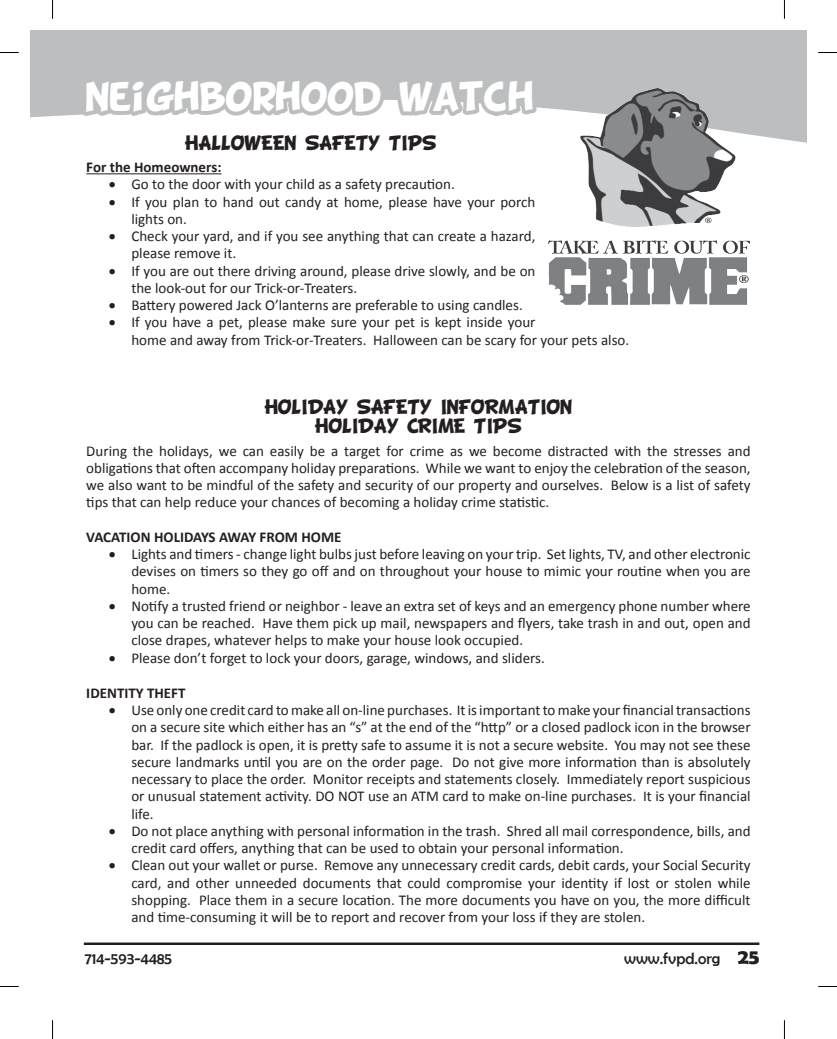
<style>
.page{position:relative;width:837px;height:1039px;background:#fff}
.page>*{position:absolute;margin:0;border:0;box-sizing:border-box;transform-origin:0 0}
.t1{font:32.5px "BD Cartoon Shout";color:#fff}
.t2{font:16.25px/18.8px "BD Cartoon Shout";color:#231f20;text-align:center}
.t3{font:16.25px "Berlin Sans FB";color:#231f20}
.t4{font:15px/17.2px "Calibri";color:#231f20}
.t5{font:700 15px "Calibri";color:#231f20}
.s1{font-family:"Berlin Sans FB Demi";font-weight:700;font-size:21.25px}
</style>
<div class="page">
<hr style="left:84px;top:942px;width:675px;height:3px;background:#231f20">
<svg style="left:30px;top:80px;width:776px;height:63px"></svg>
<div style="left:30px;top:30px;width:776px;height:50px;background:#bcbec0"></div>
<img style="left:548px;top:86px;width:202px;height:219px">
<svg style="left:0;top:52px;width:19px;height:1px"></svg>
<svg style="left:818px;top:52px;width:18px;height:1px"></svg>
<svg style="left:0;top:986px;width:19px;height:1px"></svg>
<svg style="left:818px;top:986px;width:18px;height:1px"></svg>
<svg style="left:52px;top:0;width:1px;height:19px"></svg>
<svg style="left:52px;top:1020px;width:1px;height:19px"></svg>
<svg style="left:783px;top:0;width:2px;height:19px"></svg>
<svg style="left:783px;top:1020px;width:2px;height:19px"></svg>
<svg style="left:79px;top:80px;width:461px;height:95px"></svg>
<h1 class="t1" style="left:86px;top:81px;width:449px">NEIGHBORHOOD WATCH</h1>
<p class="t2" style="left:185px;top:134px;width:253px">HALLOWEEN SAFETY TIPS</p>
<p class="t5" style="left:86px;top:158px;width:137px">For the Homeowners:</p>
<p class="t4" style="left:109px;top:176px;width:347px">• Go to the door with your child as a safety precaution.</p>
<p class="t4" style="left:131px;top:193px;width:405px;text-indent:-22px">• If you plan to hand out candy at home, please have your porch lights on.</p>
<p class="t4" style="left:131px;top:228px;width:405px;text-indent:-22px">• Check your yard, and if you see anything that can create a hazard, please remove it.</p>
<p class="t4" style="left:131px;top:262px;width:405px;text-indent:-22px">• If you are out there driving around, please drive slowly, and be on the look-out for our Trick-or-Treaters.</p>
<p class="t4" style="left:109px;top:297px;width:415px">• Battery powered Jack O’lanterns are preferable to using candles.</p>
<p class="t4" style="left:131px;top:314px;width:499px;text-indent:-22px">• If you have a pet, please make sure your pet is kept inside your<br>home and away from Trick-or-Treaters. Halloween can be scary for your pets also.</p>
<p class="t2" style="left:264px;top:399px;width:309px">HOLIDAY SAFETY INFORMATION<br>HOLIDAY CRIME TIPS</p>
<p class="t4" style="left:86px;top:442px;width:665px;text-align:justify">During the holidays, we can easily be a target for crime as we become distracted with the stresses and obligations that often accompany holiday preparations. While we want to enjoy the celebration of the season, we also want to be mindful of the safety and security of our property and ourselves. Below is a list of safety tips that can help reduce your chances of becoming a holiday crime statistic.</p>
<p class="t5" style="left:86px;top:527px;width:256px">VACATION HOLIDAYS AWAY FROM HOME</p>
<p class="t4" style="left:131px;top:545px;width:620px;text-align:justify;text-indent:-22px">• Lights and timers - change light bulbs just before leaving on your trip. Set lights, TV, and other electronic devises on timers so they go off and on throughout your house to mimic your routine when you are home.</p>
<p class="t4" style="left:131px;top:597px;width:620px;text-align:justify;text-indent:-22px">• Notify a trusted friend or neighbor - leave an extra set of keys and an emergency phone number where you can be reached. Have them pick up mail, newspapers and flyers, take trash in and out, open and close drapes, whatever helps to make your house look occupied.</p>
<p class="t4" style="left:109px;top:649px;width:437px">• Please don’t forget to lock your doors, garage, windows, and sliders.</p>
<p class="t5" style="left:86px;top:683px;width:101px">IDENTITY THEFT</p>
<p class="t4" style="left:131px;top:701px;width:620px;text-align:justify;text-indent:-22px">• Use only one credit card to make all on-line purchases. It is important to make your financial transactions on a secure site which either has an “s” at the end of the “http” or a closed padlock icon in the browser bar. If the padlock is open, it is pretty safe to assume it is not a secure website. You may not see these secure landmarks until you are on the order page. Do not give more information than is absolutely necessary to place the order. Monitor receipts and statements closely. Immediately report suspicious or unusual statement activity. DO NOT use an ATM card to make on-line purchases. It is your financial life.</p>
<p class="t4" style="left:131px;top:822px;width:620px;text-indent:-22px">• Do not place anything with personal information in the trash. Shred all mail correspondence, bills, and credit card offers, anything that can be used to obtain your personal information.</p>
<p class="t4" style="left:131px;top:857px;width:620px;text-align:justify;text-indent:-22px">• Clean out your wallet or purse. Remove any unnecessary credit cards, debit cards, your Social Security card, and other unneeded documents that could compromise your identity if lost or stolen while shopping. Place them in a secure location. The more documents you have on you, the more difficult and time-consuming it will be to report and recover from your loss if they are stolen.</p>
<p class="t3" style="left:85px;top:949px;width:89px">714-593-4485</p>
<p class="t3" style="left:624px;top:949px;width:137px">www.fvpd.org <span class="s1">25</span></p>
</div>
